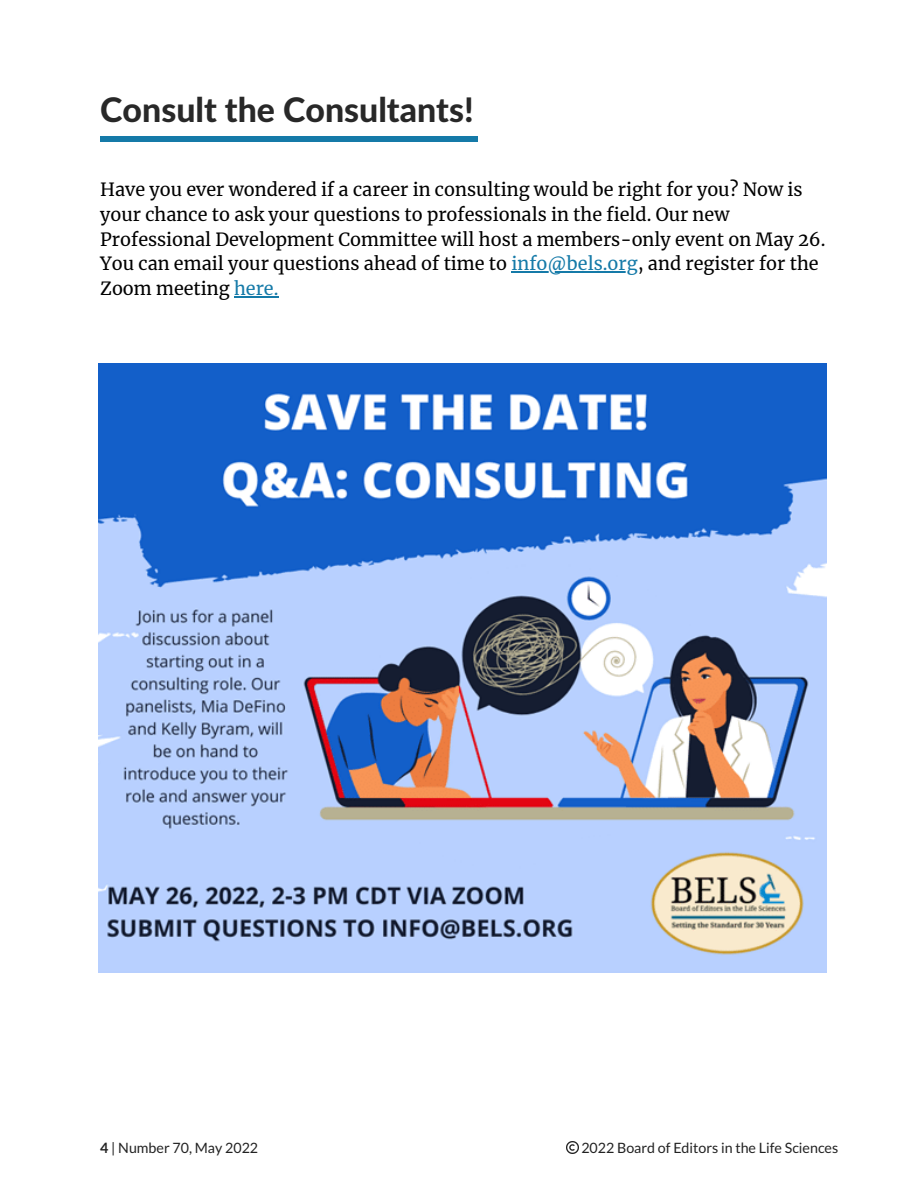
<style>
.page{position:relative;width:918px;height:1188px;background:#fff}
.page>*{position:absolute;margin:0;border:0;box-sizing:border-box;transform-origin:0 0}
.t1{font:800 33.9px "Lato Latin";color:#282828}
.t2{font:18px/24.8px "Merriweather";color:#000}
.t3{font:14.25px "Lato";color:#222}
.s1{color:#157aa8}
.s2{font-weight:700}
</style>
<div class="page">
<div style="left:100px;top:136px;width:378px;height:6px;background:#157aa8"></div>
<svg style="left:566px;top:1141px;width:13px;height:13px"></svg>
<img style="left:99px;top:363px;width:727px;height:610px">
<hr style="left:511px;top:271px;width:127px;height:2px;background:#157aa8">
<hr style="left:234px;top:296px;width:45px;height:1px;background:#157aa8">
<p class="t1" style="left:100px;top:95px;width:375px">Consult the Consultants!</p>
<p class="t2" style="left:100px;top:177px;width:727px">Have you ever wondered if a career in consulting would be right for you? Now is your chance to ask your questions to professionals in the field. Our new Professional Development Committee will host a members-only event on May 26.<br>You can email your questions ahead of time to <span class="s1">info@bels.org</span>, and register for the Zoom meeting <span class="s1">here.</span></p>
<p class="t3" style="left:100px;top:1139px;width:159px"><span class="s2">4</span> | Number 70, May 2022</p>
<p class="t3" style="left:581px;top:1139px;width:258px">2022 Board of Editors in the Life Sciences</p>
</div>
